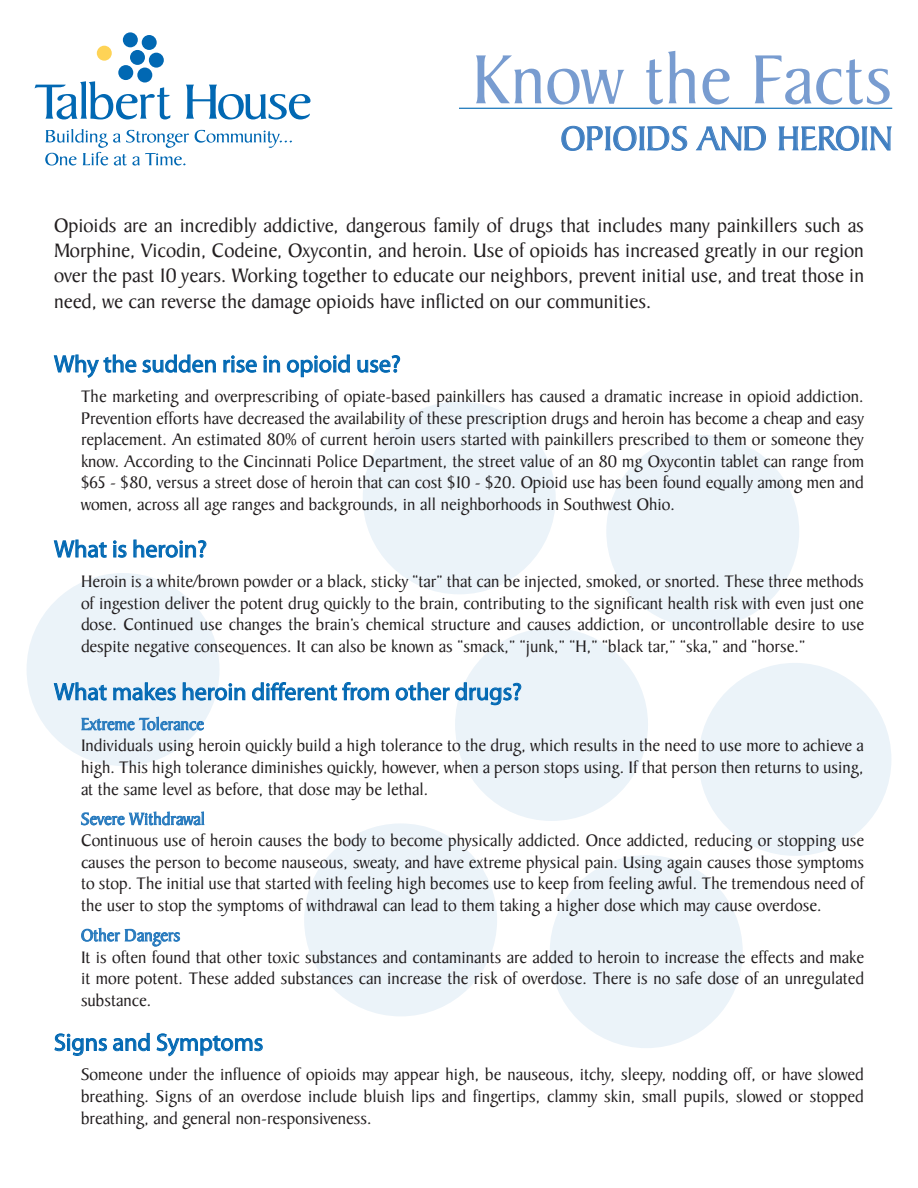
<style>
.page{position:relative;width:918px;height:1188px;background:#fff}
.page>*{position:absolute;margin:0;border:0;box-sizing:border-box;transform-origin:0 0}
.t1{font:75px "Baker Signet";color:#789cd0}
.t2{font:36px "Baker Signet";color:#407fc1}
.t3{font:24px "Myriad Pro";color:#0168b3}
.t4{font:21px/25.2px "Baker Signet";color:#231f20;text-align:justify}
.t5{font:18px/21.6px "Baker Signet";color:#231f20;text-align:justify}
.t6{font:18px "Baker Signet";color:#277abe}
</style>
<div class="page">
<div style="left:27px;top:573px;width:193px;height:193px;background:#ebf3f9;border-radius:50%"></div>
<div style="left:304px;top:823px;width:193px;height:193px;background:#ebf3f9;border-radius:50%"></div>
<div style="left:455px;top:628px;width:193px;height:193px;background:#ebf3f9;border-radius:50%"></div>
<div style="left:363px;top:401px;width:193px;height:193px;background:#ebf3f9;border-radius:50%"></div>
<div style="left:550px;top:855px;width:193px;height:193px;background:#ebf3f9;border-radius:50%"></div>
<div style="left:606px;top:435px;width:193px;height:193px;background:#ebf3f9;border-radius:50%"></div>
<div style="left:698px;top:663px;width:193px;height:193px;background:#ebf3f9;border-radius:50%"></div>
<svg style="left:561px;top:126px;width:126px;height:25px"></svg>
<svg style="left:696px;top:126px;width:70px;height:24px"></svg>
<svg style="left:778px;top:126px;width:114px;height:25px"></svg>
<hr style="left:459px;top:108px;width:433px;height:1px;background:#0168b3">
<svg style="left:54px;top:354px;width:82px;height:24px"></svg>
<svg style="left:142px;top:354px;width:74px;height:19px"></svg>
<svg style="left:223px;top:356px;width:34px;height:17px"></svg>
<svg style="left:264px;top:356px;width:16px;height:17px"></svg>
<svg style="left:287px;top:354px;width:63px;height:24px"></svg>
<svg style="left:357px;top:355px;width:43px;height:18px"></svg>
<svg style="left:54px;top:539px;width:53px;height:19px"></svg>
<svg style="left:113px;top:541px;width:14px;height:17px"></svg>
<svg style="left:134px;top:540px;width:72px;height:18px"></svg>
<svg style="left:252px;top:682px;width:137px;height:19px"></svg>
<svg style="left:396px;top:682px;width:125px;height:24px"></svg>
<svg style="left:54px;top:682px;width:191px;height:48px"></svg>
<svg style="left:81px;top:812px;width:123px;height:14px"></svg>
<svg style="left:81px;top:928px;width:99px;height:18px"></svg>
<svg style="left:35px;top:81px;width:135px;height:38px"></svg>
<svg style="left:186px;top:85px;width:124px;height:34px"></svg>
<div style="left:97px;top:46px;width:15px;height:15px;background:#fed356;border-radius:50%"></div>
<div style="left:118px;top:65px;width:15px;height:15px;background:#0168b3;border-radius:50%"></div>
<div style="left:130px;top:50px;width:15px;height:15px;background:#0168b3;border-radius:50%"></div>
<div style="left:123px;top:32px;width:15px;height:15px;background:#0168b3;border-radius:50%"></div>
<div style="left:137px;top:68px;width:15px;height:15px;background:#0168b3;border-radius:50%"></div>
<div style="left:142px;top:35px;width:15px;height:15px;background:#0168b3;border-radius:50%"></div>
<div style="left:149px;top:53px;width:15px;height:15px;background:#0168b3;border-radius:50%"></div>
<svg style="left:195px;top:130px;width:97px;height:18px"></svg>
<svg style="left:45px;top:129px;width:144px;height:37px"></svg>
<svg style="left:54px;top:1034px;width:53px;height:22px"></svg>
<svg style="left:113px;top:1032px;width:37px;height:20px"></svg>
<svg style="left:157px;top:1034px;width:106px;height:23px"></svg>
<p class="t1" style="left:472px;top:39px;width:422px">Know the Facts</p>
<p class="t2" style="left:561px;top:119px;width:333px">OPIOIDS AND HEROIN</p>
<p class="t4" style="left:54px;top:213px;width:812px">Opioids are an incredibly addictive, dangerous family of drugs that includes many painkillers such as Morphine, Vicodin, Codeine, Oxycontin, and heroin. Use of opioids has increased greatly in our region over the past 10 years. Working together to educate our neighbors, prevent initial use, and treat those in need, we can reverse the damage opioids have inflicted on our communities.</p>
<p class="t3" style="left:54px;top:349px;width:348px">Why the sudden rise in opioid use?</p>
<p class="t5" style="left:81px;top:386px;width:785px">The marketing and overprescribing of opiate-based painkillers has caused a dramatic increase in opioid addiction.<br>Prevention efforts have decreased the availability of these prescription drugs and heroin has become a cheap and easy replacement. An estimated 80% of current heroin users started with painkillers prescribed to them or someone they know. According to the Cincinnati Police Department, the street value of an 80 mg Oxycontin tablet can range from $65 - $80, versus a street dose of heroin that can cost $10 - $20. Opioid use has been found equally among men and women, across all age ranges and backgrounds, in all neighborhoods in Southwest Ohio.</p>
<p class="t3" style="left:54px;top:534px;width:155px">What is heroin?</p>
<p class="t5" style="left:81px;top:571px;width:785px">Heroin is a white/brown powder or a black, sticky “tar” that can be injected, smoked, or snorted. These three methods of ingestion deliver the potent drug quickly to the brain, contributing to the significant health risk with even just one dose. Continued use changes the brain’s chemical structure and causes addiction, or uncontrollable desire to use despite negative consequences. It can also be known as “smack,” “junk,” “H,” “black tar,” “ska,” and “horse.”</p>
<p class="t3" style="left:54px;top:677px;width:469px">What makes heroin different from other drugs?</p>
<p class="t6" style="left:81px;top:714px;width:124px">Extreme Tolerance</p>
<p class="t5" style="left:81px;top:735px;width:784px">Individuals using heroin quickly build a high tolerance to the drug, which results in the need to use more to achieve a high. This high tolerance diminishes quickly, however, when a person stops using. If that person then returns to using, at the same level as before, that dose may be lethal.</p>
<p class="t6" style="left:81px;top:809px;width:126px">Severe Withdrawal</p>
<p class="t5" style="left:81px;top:830px;width:785px">Continuous use of heroin causes the body to become physically addicted. Once addicted, reducing or stopping use causes the person to become nauseous, sweaty, and have extreme physical pain. Using again causes those symptoms to stop. The initial use that started with feeling high becomes use to keep from feeling awful. The tremendous need of the user to stop the symptoms of withdrawal can lead to them taking a higher dose which may cause overdose.</p>
<p class="t6" style="left:81px;top:926px;width:101px">Other Dangers</p>
<p class="t5" style="left:81px;top:947px;width:785px">It is often found that other toxic substances and contaminants are added to heroin to increase the effects and make it more potent. These added substances can increase the risk of overdose. There is no safe dose of an unregulated substance.</p>
<p class="t3" style="left:54px;top:1028px;width:211px">Signs and Symptoms</p>
<p class="t5" style="left:81px;top:1065px;width:784px">Someone under the influence of opioids may appear high, be nauseous, itchy, sleepy, nodding off, or have slowed breathing. Signs of an overdose include bluish lips and fingertips, clammy skin, small pupils, slowed or stopped breathing, and general non-responsiveness.</p>
</div>
